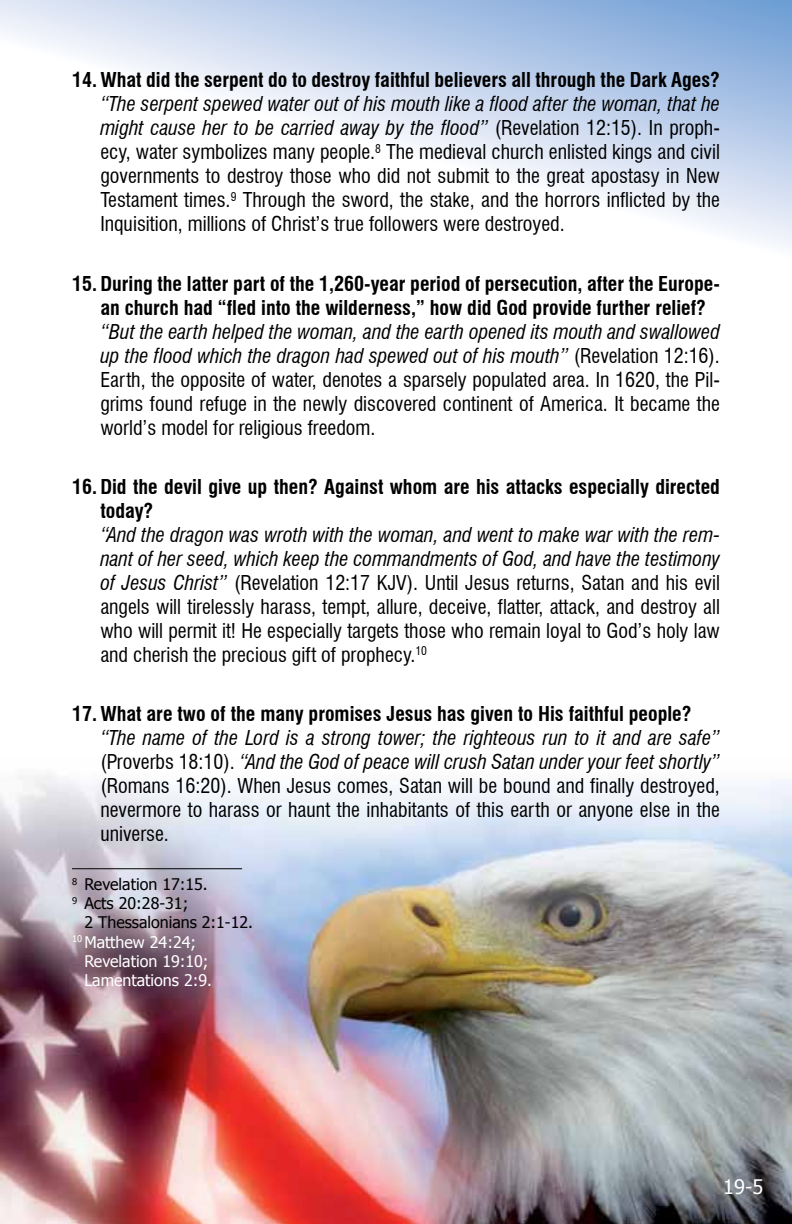
<style>
.page{position:relative;width:792px;height:1224px;background:#fff}
.page>*{position:absolute;margin:0;border:0;box-sizing:border-box;transform-origin:0 0}
.t1{font:condensed 20px/24px "Swiss 721 BT";color:#000;text-align:justify}
.t2{font:700 condensed 20px/24px "Swiss 721 BT";color:#000}
.t3{font:20px "Tahoma";color:#fff}
.t4{font:16px/19.2px "Tahoma";color:#000}
.t5{font:16px "Tahoma";color:#fff}
.s1{font-style:italic}
</style>
<div class="page">
<svg style="left:0;top:0;width:792px;height:249px"></svg>
<img style="left:0;top:774px;width:792px;height:450px">
<hr style="left:72px;top:868px;width:170px;height:1px;background:#000">
<p class="t2" style="left:72px;top:68px;width:650px">14. What did the serpent do to destroy faithful believers all through the Dark Ages?</p>
<p class="t1" style="left:100px;top:92px;width:621px"><span class="s1">“The serpent spewed water out of his mouth like a flood after the woman, that he might cause her to be carried away by the flood”</span> (Revelation 12:15). In proph&shy;ecy, water symbolizes many people.<sup>8</sup> The medieval church enlisted kings and civil governments to destroy those who did not submit to the great apostasy in New Testament times.<sup>9</sup> Through the sword, the stake, and the horrors inflicted by the Inquisition, millions of Christ’s true followers were destroyed.</p>
<p class="t2" style="left:100px;top:271px;width:621px;text-indent:-28px">15. During the latter part of the 1,260-year period of persecution, after the Europe&shy;an church had “fled into the wilderness,” how did God provide further relief?</p>
<p class="t1" style="left:100px;top:319px;width:621px"><span class="s1">“But the earth helped the woman, and the earth opened its mouth and swallowed up the flood which the dragon had spewed out of his mouth”</span> (Revelation 12:16).<br>Earth, the opposite of water, denotes a sparsely populated area. In 1620, the Pil&shy;grims found refuge in the newly discovered continent of America. It became the world’s model for religious freedom.</p>
<p class="t2" style="left:100px;top:475px;width:621px;text-indent:-28px">16. Did the devil give up then? Against whom are his attacks especially directed today?</p>
<p class="t1" style="left:100px;top:523px;width:621px"><span class="s1">“And the dragon was wroth with the woman, and went to make war with the rem&shy;nant of her seed, which keep the commandments of God, and have the testimony of Jesus Christ”</span> (Revelation 12:17 KJV). Until Jesus returns, Satan and his evil angels will tirelessly harass, tempt, allure, deceive, flatter, attack, and destroy all who will permit it! He especially targets those who remain loyal to God’s holy law and cherish the precious gift of prophecy.<sup>10</sup></p>
<p class="t2" style="left:72px;top:702px;width:621px">17. What are two of the many promises Jesus has given to His faithful people?</p>
<p class="t1" style="left:100px;top:726px;width:621px"><span class="s1">“The name of the Lord is a strong tower; the righteous run to it and are safe” </span>(Proverbs 18:10). <span class="s1">“And the God of peace will crush Satan under your feet shortly” </span>(Romans 16:20). When Jesus comes, Satan will be bound and finally destroyed, nevermore to harass or haunt the inhabitants of this earth or anyone else in the universe.</p>
<p class="t4" style="left:72px;top:874px;width:137px"><sup>8</sup> Revelation 17:15.<br><sup>9</sup> Acts 20:28-31;</p>
<p class="t4" style="left:84px;top:912px;width:170px">2 Thessalonians 2:1-12.</p>
<p class="t5" style="left:72px;top:932px;width:126px"><sup>10</sup> Matthew 24:24;</p>
<p class="t5" style="left:84px;top:951px;width:126px">Revelation 19:10;</p>
<p class="t5" style="left:84px;top:970px;width:129px">Lamentations 2:9.</p>
<p class="t3" style="left:723px;top:1174px;width:42px">19-5</p>
</div>
